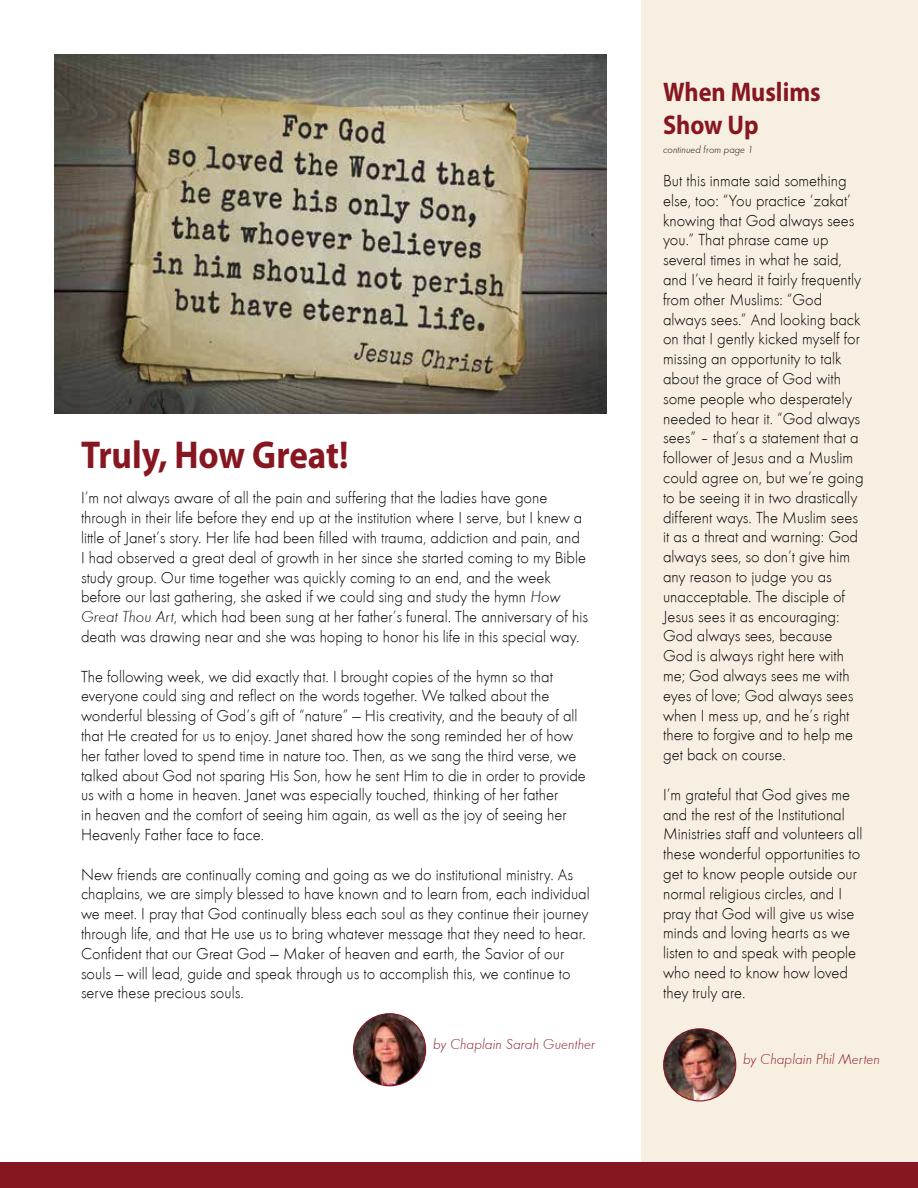
<style>
.page{position:relative;width:918px;height:1188px;background:#fff}
.page>*{position:absolute;margin:0;border:0;box-sizing:border-box;transform-origin:0 0}
.t1{font:700 39px "Myriad Pro";letter-spacing:-.005em;color:#861721;scale:.9 1}
.t2{font:700 27px/32.4px "Myriad Pro";color:#861721;scale:.9 1}
.t3{font:16.5px/19.8px "Function LH Light";color:#000}
.t4{font:italic 15px "Function LH Light";color:#861721}
.t5{font:italic 10.5px "Function LH Light";color:#000}
.s1{font-style:italic}
</style>
<div class="page">
<div style="left:642px;top:0;width:276px;height:1162px;background:#f7efe1"></div>
<div style="left:0;top:1162px;width:918px;height:26px;background:#861721"></div>
<img style="left:54px;top:54px;width:553px;height:360px">
<img style="left:664px;top:1029px;width:72px;height:72px;border-radius:36px">
<div style="left:663px;top:1028px;width:73px;height:73px;border:1px solid #861721;border-radius:50%"></div>
<img style="left:354px;top:1014px;width:72px;height:72px;border-radius:36px">
<div style="left:353px;top:1013px;width:73px;height:73px;border:1px solid #861721;border-radius:50%"></div>
<h1 class="t1" style="left:81px;top:429px;width:299px">Truly, How Great!</h1>
<p class="t3" style="left:81px;top:488px;width:509px">I’m not always aware of all the pain and suffering that the ladies have gone through in their life before they end up at the institution where I serve, but I knew a little of Janet’s story. Her life had been filled with trauma, addiction and pain, and<br>I had observed a great deal of growth in her since she started coming to my Bible study group. Our time together was quickly coming to an end, and the week before our last gathering, she asked if we could sing and study the hymn <span class="s1">How Great Thou Art</span>, which had been sung at her father’s funeral. The anniversary of his death was drawing near and she was hoping to honor his life in this special way.</p>
<p class="t3" style="left:81px;top:667px;width:506px">The following week, we did exactly that. I brought copies of the hymn so that everyone could sing and reflect on the words together. We talked about the wonderful blessing of God’s gift of “nature” — His creativity, and the beauty of all that He created for us to enjoy. Janet shared how the song reminded her of how her father loved to spend time in nature too. Then, as we sang the third verse, we talked about God not sparing His Son, how he sent Him to die in order to provide us with a home in heaven. Janet was especially touched, thinking of her father<br>in heaven and the comfort of seeing him again, as well as the joy of seeing her Heavenly Father face to face.</p>
<p class="t3" style="left:81px;top:865px;width:510px">New friends are continually coming and going as we do institutional ministry. As chaplains, we are simply blessed to have known and to learn from, each individual we meet. I pray that God continually bless each soul as they continue their journey through life, and that He use us to bring whatever message that they need to hear.<br>Confident that our Great God — Maker of heaven and earth, the Savior of our souls — will lead, guide and speak through us to accomplish this, we continue to serve these precious souls.</p>
<p class="t4" style="left:433px;top:1036px;width:164px">by Chaplain Sarah Guenther</p>
<h2 class="t2" style="left:663px;top:75px;width:177px">When Muslims<br>Show Up</h2>
<p class="t5" style="left:663px;top:144px;width:92px">continued from page 1</p>
<p class="t3" style="left:663px;top:171px;width:202px">But this inmate said something else, too: “You practice ‘zakat’ knowing that God always sees you.” That phrase came up several times in what he said, and I’ve heard it fairly frequently from other Muslims: “God always sees.” And looking back on that I gently kicked myself for missing an opportunity to talk about the grace of God with some people who desperately needed to hear it. “God always sees” – that’s a statement that a follower of Jesus and a Muslim could agree on, but we’re going to be seeing it in two drastically different ways. The Muslim sees it as a threat and warning: God always sees, so don’t give him any reason to judge you as unacceptable. The disciple of<br>Jesus sees it as encouraging:<br>God always sees, because<br>God is always right here with me; God always sees me with eyes of love; God always sees when I mess up, and he’s right there to forgive and to help me get back on course.</p>
<p class="t3" style="left:663px;top:785px;width:201px">I’m grateful that God gives me and the rest of the Institutional<br>Ministries staff and volunteers all these wonderful opportunities to get to know people outside our normal religious circles, and I pray that God will give us wise minds and loving hearts as we listen to and speak with people who need to know how loved they truly are.</p>
<p class="t4" style="left:743px;top:1051px;width:138px">by Chaplain Phil Merten</p>
</div>
